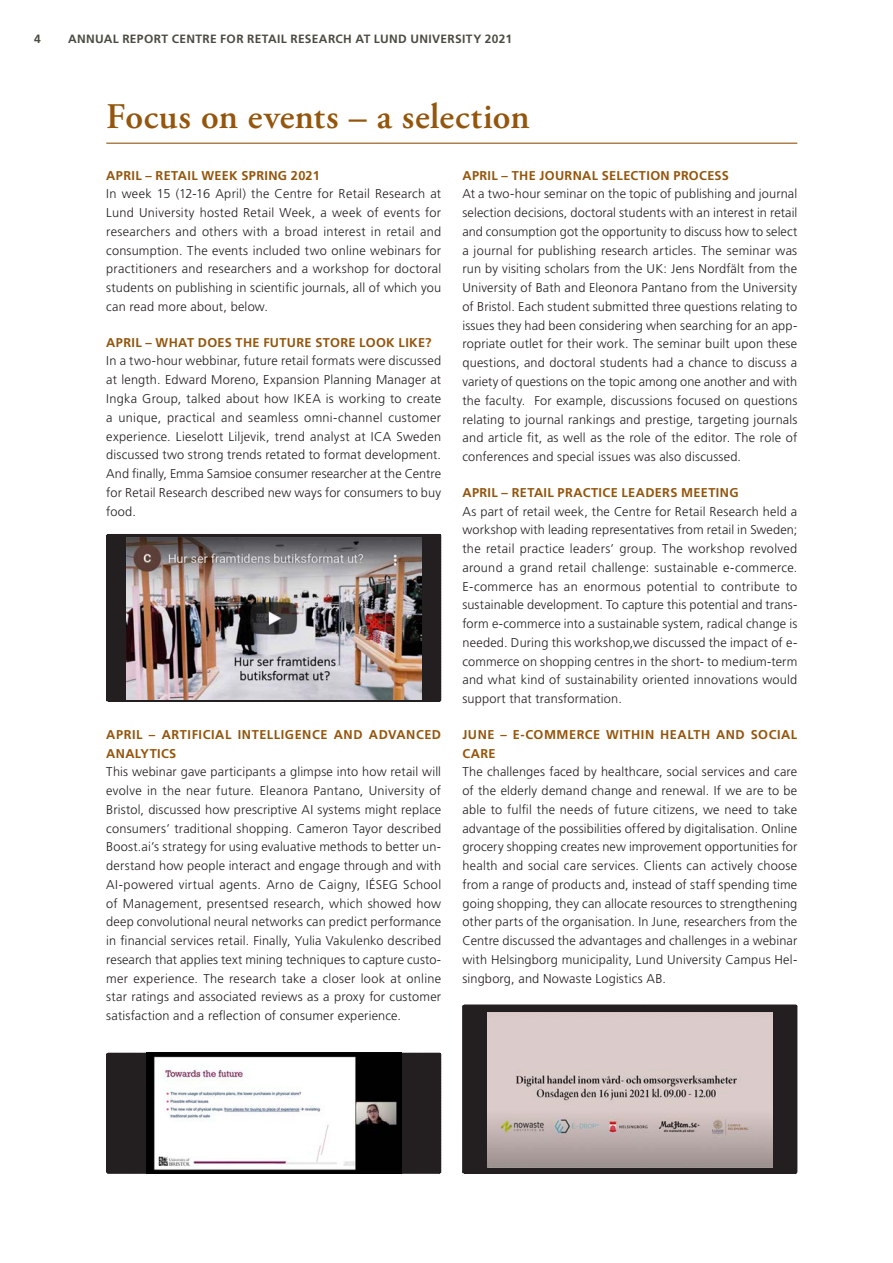
<style>
.page{position:relative;width:893px;height:1263px;background:#fff}
.page>*{position:absolute;margin:0;border:0;box-sizing:border-box;transform-origin:0 0}
.Brons_huvudrubriker{font:600 36px "Adobe Garamond Pro";letter-spacing:.015em;color:#94550c}
.Svart_Brödtext_utan{font:300 12.75px/18.8px "Frutiger LT Std";letter-spacing:.015em;color:#231f20;text-align:justify}
.Svart_Brödtext_utan-2{font:700 12.75px/18.8px "Frutiger LT Std";letter-spacing:.03em;color:#94550c}
.t1{font:700 12px "Frutiger LT Std";letter-spacing:.03em;color:#4c4b43}
</style>
<div class="page">
<div style="left:106px;top:1052px;width:335px;height:122px;background:#231f20"></div>
<hr style="left:106px;top:143px;width:691px;height:1px;background:#94550c">
<img style="left:146px;top:1053px;width:255px;height:120px">
<div style="left:106px;top:534px;width:335px;height:168px;background:#231f20"></div>
<img style="left:126px;top:537px;width:295px;height:162px">
<svg style="left:462px;top:1004px;width:336px;height:170px"></svg>
<img style="left:487px;top:1012px;width:285px;height:155px">
<p class="t1" style="left:34px;top:32px;width:8px">4</p>
<p class="t1" style="left:68px;top:32px;width:446px">ANNUAL REPORT CENTRE FOR RETAIL RESEARCH AT LUND UNIVERSITY 2021</p>
<p class="Brons_huvudrubriker" style="left:106px;top:96px;width:425px">Focus on events – a selection</p>
<p class="Svart_Brödtext_utan-2" style="left:106px;top:166px;width:215px">APRIL – RETAIL WEEK SPRING 2021</p>
<p class="Svart_Brödtext_utan" style="left:106px;top:185px;width:336px">In week 15 (12-16 April) the Centre for Retail Research at Lund University hosted Retail Week, a week of events for researchers and others with a broad interest in retail and consumption. The events included two online webinars for practitioners and researchers and a workshop for doctoral students on publishing in scientific journals, all of which you can read more about, below.</p>
<p class="Svart_Brödtext_utan-2" style="left:106px;top:333px;width:327px">APRIL – WHAT DOES THE FUTURE STORE LOOK LIKE?</p>
<p class="Svart_Brödtext_utan" style="left:106px;top:352px;width:336px">In a two-hour webbinar, future retail formats were discussed at length. Edward Moreno, Expansion Planning Manager at Ingka Group, talked about how IKEA is working to create a unique, practical and seamless omni-channel customer experience. Lieselott Liljevik, trend analyst at ICA Sweden discussed two strong trends retated to format development.<br>And finally, Emma Samsioe consumer researcher at the Centre for Retail Research described new ways for consumers to buy food.</p>
<p class="Svart_Brödtext_utan-2" style="left:106px;top:725px;width:336px">APRIL – ARTIFICIAL INTELLIGENCE AND ADVANCED<br>ANALYTICS</p>
<p class="Svart_Brödtext_utan" style="left:106px;top:763px;width:336px">This webinar gave participants a glimpse into how retail will evolve in the near future. Eleanora Pantano, University of Bristol, discussed how prescriptive AI systems might replace consumers’ traditional shopping. Cameron Tayor described Boost.ai’s strategy for using evaluative methods to better un&shy;derstand how people interact and engage through and with AI-powered virtual agents. Arno de Caigny, IÉSEG School of Management, presentsed research, which showed how deep convolutional neural networks can predict performance in financial services retail. Finally, Yulia Vakulenko described research that applies text mining techniques to capture custo&shy;mer experience. The research take a closer look at online star ratings and associated reviews as a proxy for customer satisfaction and a reflection of consumer experience.</p>
<p class="Svart_Brödtext_utan-2" style="left:462px;top:166px;width:268px">APRIL – THE JOURNAL SELECTION PROCESS</p>
<p class="Svart_Brödtext_utan" style="left:462px;top:185px;width:336px">At a two-hour seminar on the topic of publishing and journal selection decisions, doctoral students with an interest in retail and consumption got the opportunity to discuss how to select a journal for publishing research articles. The seminar was run by visiting scholars from the UK: Jens Nordfält from the University of Bath and Eleonora Pantano from the University of Bristol. Each student submitted three questions relating to issues they had been considering when searching for an app&shy;ropriate outlet for their work. The seminar built upon these questions, and doctoral students had a chance to discuss a variety of questions on the topic among one another and with the faculty. For example, discussions focused on questions relating to journal rankings and prestige, targeting journals and article fit, as well as the role of the editor. The role of conferences and special issues was also discussed.</p>
<p class="Svart_Brödtext_utan-2" style="left:462px;top:483px;width:278px">APRIL – RETAIL PRACTICE LEADERS MEETING</p>
<p class="Svart_Brödtext_utan" style="left:462px;top:502px;width:336px">As part of retail week, the Centre for Retail Research held a workshop with leading representatives from retail in Sweden; the retail practice leaders’ group. The workshop revolved around a grand retail challenge: sustainable e-commerce.<br>E-commerce has an enormous potential to contribute to sustainable development. To capture this potential and trans&shy;form e-commerce into a sustainable system, radical change is needed. During this workshop,we discussed the impact of e&shy;commerce on shopping centres in the short- to medium-term and what kind of sustainability oriented innovations would support that transformation.</p>
<p class="Svart_Brödtext_utan-2" style="left:462px;top:725px;width:336px">JUNE – E-COMMERCE WITHIN HEALTH AND SOCIAL<br>CARE</p>
<p class="Svart_Brödtext_utan" style="left:462px;top:763px;width:336px">The challenges faced by healthcare, social services and care of the elderly demand change and renewal. If we are to be able to fulfil the needs of future citizens, we need to take advantage of the possibilities offered by digitalisation. Online grocery shopping creates new improvement opportunities for health and social care services. Clients can actively choose from a range of products and, instead of staff spending time going shopping, they can allocate resources to strengthening other parts of the organisation. In June, researchers from the Centre discussed the advantages and challenges in a webinar with Helsingborg municipality, Lund University Campus Hel&shy;singborg, and Nowaste Logistics AB.</p>
</div>
